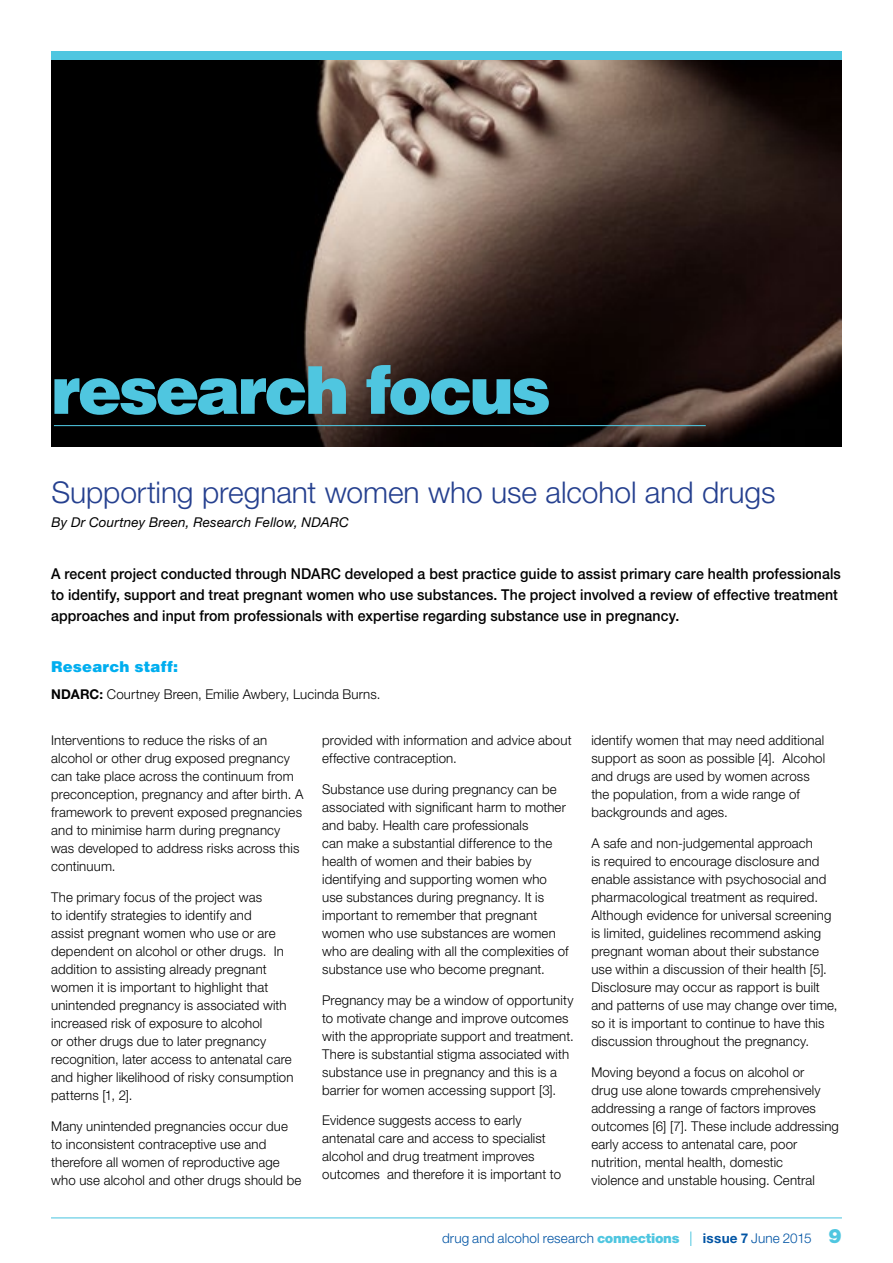
<style>
.page{position:relative;width:893px;height:1263px;background:#fff}
.page>*{position:absolute;margin:0;border:0;box-sizing:border-box;transform-origin:0 0}
.t1{font:900 66px "Helvetica LT Std";letter-spacing:-.05em;color:#4fc6e0}
.t2{font:300 30px "Helvetica Neue LT Std";letter-spacing:-.005em;color:#25408f}
.t3{font:900 19.95px "Helvetica Neue LT Std";color:#4fc6e0}
.t4{font:500 15px/21px "Helvetica Neue LT Std";letter-spacing:.01em;color:#000;scale:.94 1}
.t5{font:900 15px "Helvetica LT Std";letter-spacing:.01em;color:#00aeef}
.t6{font:300 13.5px/18px "Helvetica Neue LT Std";letter-spacing:.01em;color:#000}
.t7{font:300 13.5px "Helvetica Neue LT Std";letter-spacing:.01em;color:#0054a4}
.t8{font:italic 13.5px "Helvetica Neue LT Std";letter-spacing:.015em;color:#000}
.s1{font-weight:700}
.s2{font-weight:900;color:#4fc6e0}
</style>
<div class="page">
<hr style="left:51px;top:1217px;width:791px;height:1px;background:#4fc6e0">
<div style="left:51px;top:51px;width:791px;height:9px;background:#4fc6e0"></div>
<img style="left:51px;top:60px;width:791px;height:386px">
<hr style="left:54px;top:425px;width:652px;height:1px;background:#4fc6e0">
<svg style="left:690px;top:1231px;width:1px;height:15px"></svg>
<h1 class="t1" style="left:51px;top:347px;width:501px">research focus</h1>
<h2 class="t2" style="left:51px;top:474px;width:726px">Supporting pregnant women who use alcohol and drugs</h2>
<p class="t8" style="left:51px;top:514px;width:299px">By Dr Courtney Breen, Research Fellow, NDARC</p>
<p class="t4" style="left:51px;top:563px;width:842px">A recent project conducted through NDARC developed a best practice guide to assist primary care health professionals to identify, support and treat pregnant women who use substances. The project involved a review of effective treatment approaches and input from professionals with expertise regarding substance use in pregnancy.</p>
<p class="t5" style="left:51px;top:657px;width:128px">Research staff:</p>
<p class="t6" style="left:51px;top:684px;width:331px"><span class="s1">NDARC:</span> Courtney Breen, Emilie Awbery, Lucinda Burns.</p>
<p class="t6" style="left:51px;top:731px;width:254px">Interventions to reduce the risks of an alcohol or other drug exposed pregnancy can take place across the continuum from preconception, pregnancy and after birth. A framework to prevent exposed pregnancies and to minimise harm during pregnancy was developed to address risks across this continuum.</p>
<p class="t6" style="left:51px;top:888px;width:244px">The primary focus of the project was<br>to identify strategies to identify and<br>assist pregnant women who use or are dependent on alcohol or other drugs. In addition to assisting already pregnant women it is important to highlight that unintended pregnancy is associated with increased risk of exposure to alcohol<br>or other drugs due to later pregnancy recognition, later access to antenatal care and higher likelihood of risky consumption patterns [1, 2].</p>
<p class="t6" style="left:51px;top:1117px;width:252px">Many unintended pregnancies occur due to inconsistent contraceptive use and therefore all women of reproductive age who use alcohol and other drugs should be</p>
<p class="t6" style="left:322px;top:731px;width:251px">provided with information and advice about effective contraception.</p>
<p class="t6" style="left:322px;top:780px;width:248px">Substance use during pregnancy can be associated with significant harm to mother and baby. Health care professionals<br>can make a substantial difference to the health of women and their babies by identifying and supporting women who use substances during pregnancy. It is important to remember that pregnant women who use substances are women who are dealing with all the complexities of substance use who become pregnant.</p>
<p class="t6" style="left:322px;top:991px;width:253px">Pregnancy may be a window of opportunity to motivate change and improve outcomes with the appropriate support and treatment.<br>There is substantial stigma associated with substance use in pregnancy and this is a barrier for women accessing support [3].</p>
<p class="t6" style="left:322px;top:1111px;width:240px">Evidence suggests access to early antenatal care and access to specialist alcohol and drug treatment improves outcomes and therefore it is important to</p>
<p class="t6" style="left:591px;top:731px;width:235px">identify women that may need additional support as soon as possible [4]. Alcohol and drugs are used by women across the population, from a wide range of backgrounds and ages.</p>
<p class="t6" style="left:591px;top:834px;width:248px">A safe and non-judgemental approach<br>is required to encourage disclosure and enable assistance with psychosocial and pharmacological treatment as required.<br>Although evidence for universal screening is limited, guidelines recommend asking pregnant woman about their substance use within a discussion of their health [5].<br>Disclosure may occur as rapport is built and patterns of use may change over time, so it is important to continue to have this discussion throughout the pregnancy.</p>
<p class="t6" style="left:591px;top:1063px;width:249px">Moving beyond a focus on alcohol or<br>drug use alone towards cmprehensively addressing a range of factors improves outcomes [6] [7]. These include addressing early access to antenatal care, poor nutrition, mental health, domestic<br>violence and unstable housing. Central</p>
<p class="t7" style="left:442px;top:1229px;width:239px">drug and alcohol research <span class="s2">connections</span></p>
<p class="t7" style="left:703px;top:1229px;width:110px"><span class="s1">issue 7</span> June 2015</p>
<h3 class="t3" style="left:828px;top:1224px;width:15px">9</h3>
</div>
